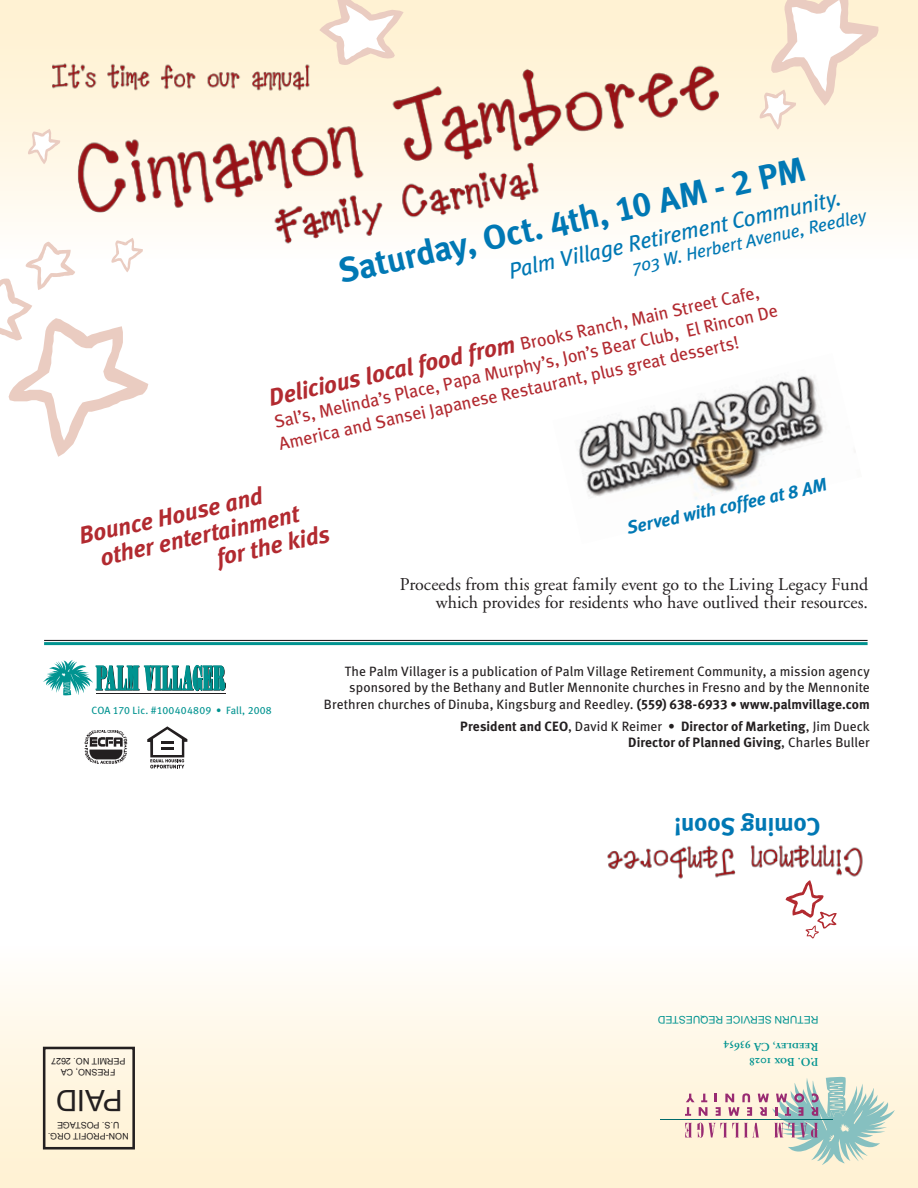
<style>
.page{position:relative;width:918px;height:1188px;background:#fff}
.page>*{position:absolute;margin:0;border:0;box-sizing:border-box;transform-origin:0 0}
.t1{font:34.5px "Meta Bold LF";color:#0078b4}
.t2{font:29.4px "Arial";color:#231f20}
.t3{font:24.9px "Meta Bold LF";letter-spacing:-.01em;color:#0078b4}
.t4{font:italic 700 24px "Meta";color:#b22a30}
.t5{font:italic 22.5px "Meta";color:#0078b4}
.t6{font:18px/21.9px "Meta";color:#b22a30}
.t7{font:18px/18px "Adobe Garamond";color:#231f20;text-align:right}
.t8{font:italic 18px "Meta";color:#0078b4}
.t9{font:italic 700 18px "Meta";color:#0078b4}
.t10{font:13.5px/16.5px "Meta";letter-spacing:.005em;color:#231f20;text-align:right}
.t11{font:700 13.5px/16.5px "Meta";letter-spacing:.005em;color:#231f20;text-align:right}
.t12{font:12px/14.4px "Adobe Garamond Semibold SC";color:#009390}
.t13{font:10.5px "Meta Book LF";letter-spacing:.015em;color:#009390}
.t14{font:10.5px "Arial";color:#009390}
.t15{font:9px/10.8px "Arial";color:#231f20;text-align:center}
.s1{font-family:"Meta Bold LF"}
.s2{font-weight:400}
</style>
<div class="page">
<div style="left:0;top:947px;width:918px;height:241px;background:linear-gradient(to bottom,#fffdfa,#fff0cf)"></div>
<div style="left:0;top:0;width:918px;height:259px;background:linear-gradient(to bottom,#fff0cd,#fffdfa)"></div>
<img style="left:578px;top:375px;width:246px;height:124px">
<svg style="left:43px;top:660px;width:183px;height:36px"></svg>
<div style="left:43px;top:1047px;width:92px;height:103px;border:3px solid #231f20"></div>
<img style="left:84px;top:730px;width:44px;height:34px">
<svg style="left:147px;top:726px;width:40px;height:42px"></svg>
<hr style="left:44px;top:642px;width:824px;height:3px;background:#009390">
<hr style="left:44px;top:640px;width:824px;height:1px;background:#231f20">
<svg style="left:685px;top:1077px;width:210px;height:88px"></svg>
<hr style="left:661px;top:1119px;width:172px;height:1px;background:#00696a">
<img style="left:40px;top:18px;width:704px;height:233px">
<img style="left:607px;top:844px;width:256px;height:35px">
<svg style="left:28px;top:129px;width:32px;height:35px"></svg>
<svg style="left:760px;top:0;width:118px;height:130px"></svg>
<svg style="left:319px;top:0;width:85px;height:65px"></svg>
<svg style="left:0;top:238px;width:148px;height:219px"></svg>
<svg style="left:786px;top:880px;width:51px;height:59px"></svg>
<h1 class="t1" style="left:335px;top:250px;width:479px;rotate:-12deg">Saturday, Oct. 4th, 10 AM - 2 PM</h1>
<h3 class="t5" style="left:506px;top:260px;width:342px;rotate:-13deg">Palm Village Retirement Community.</h3>
<h3 class="t8" style="left:630px;top:258px;width:240px;rotate:-13deg">703 W. Herbert Avenue, Reedley</h3>
<h3 class="t6" style="left:267px;top:392px;width:517px;text-indent:257px;rotate:-13deg">Brooks Ranch, Main Street Cafe,<br>Sal’s, Melinda’s Place, Papa Murphy’s, Jon’s Bear Club, El Rincon De<br>America and Sansei Japanese Restaurant, plus great desserts!</h3>
<h3 class="t4" style="left:266px;top:383px;width:253px;rotate:-12deg">Delicious local food from</h3>
<h3 class="t4" style="left:76px;top:521px;width:189px;rotate:-12deg">Bounce House and</h3>
<h3 class="t4" style="left:98px;top:543px;width:204px;rotate:-12deg">other entertainment</h3>
<h3 class="t4" style="left:214px;top:543px;width:117px;rotate:-12deg">for the kids</h3>
<h3 class="t9" style="left:625px;top:519px;width:206px;rotate:-13deg">Served with coffee at 8 AM</h3>
<h3 class="t7" style="left:400px;top:576px;width:470px">Proceeds from this great family event go to the Living Legacy Fund which provides for residents who have outlived their resources.</h3>
<p class="t13" style="left:91px;top:704px;width:182px">COA 170 Lic. #100404809 • Fall, 2008</p>
<p class="t10" style="left:324px;top:663px;width:547px">The Palm Villager is a publication of Palm Village Retirement Community, a mission agency sponsored by the Bethany and Butler Mennonite churches in Fresno and by the Mennonite<br>Brethren churches of Dinuba, Kingsburg and Reedley. <span class="s1">(559) 638-6933 • www.palmvillage.com</span></p>
<p class="t11" style="left:460px;top:717px;width:411px">President and CEO<span class="s2">, David K Reimer •</span> Director of Marketing<span class="s2">, Jim Dueck<br></span>Director of Planned Giving<span class="s2">, Charles Buller</span></p>
<h3 class="t3" style="left:820px;top:841px;width:148px;rotate:-180deg">Coming Soon!</h3>
<p class="t15" style="left:126px;top:1077px;width:76px;rotate:-180deg">FRESNO, CA<br>PERMIT NO. 2627</p>
<h2 class="t2" style="left:122px;top:1116px;width:68px;rotate:-180deg">PAID</h2>
<p class="t15" style="left:129px;top:1142px;width:82px;rotate:-180deg">NON-PROFIT ORG.<br>U.S. POSTAGE</p>
<p class="t14" style="left:818px;top:1026px;width:162px;rotate:-180deg">RETURN SERVICE REQUESTED</p>
<p class="t12" style="left:818px;top:1069px;width:96px;rotate:-180deg">P.O. Box 1028<br>Reedley, CA 93654</p>
</div>
